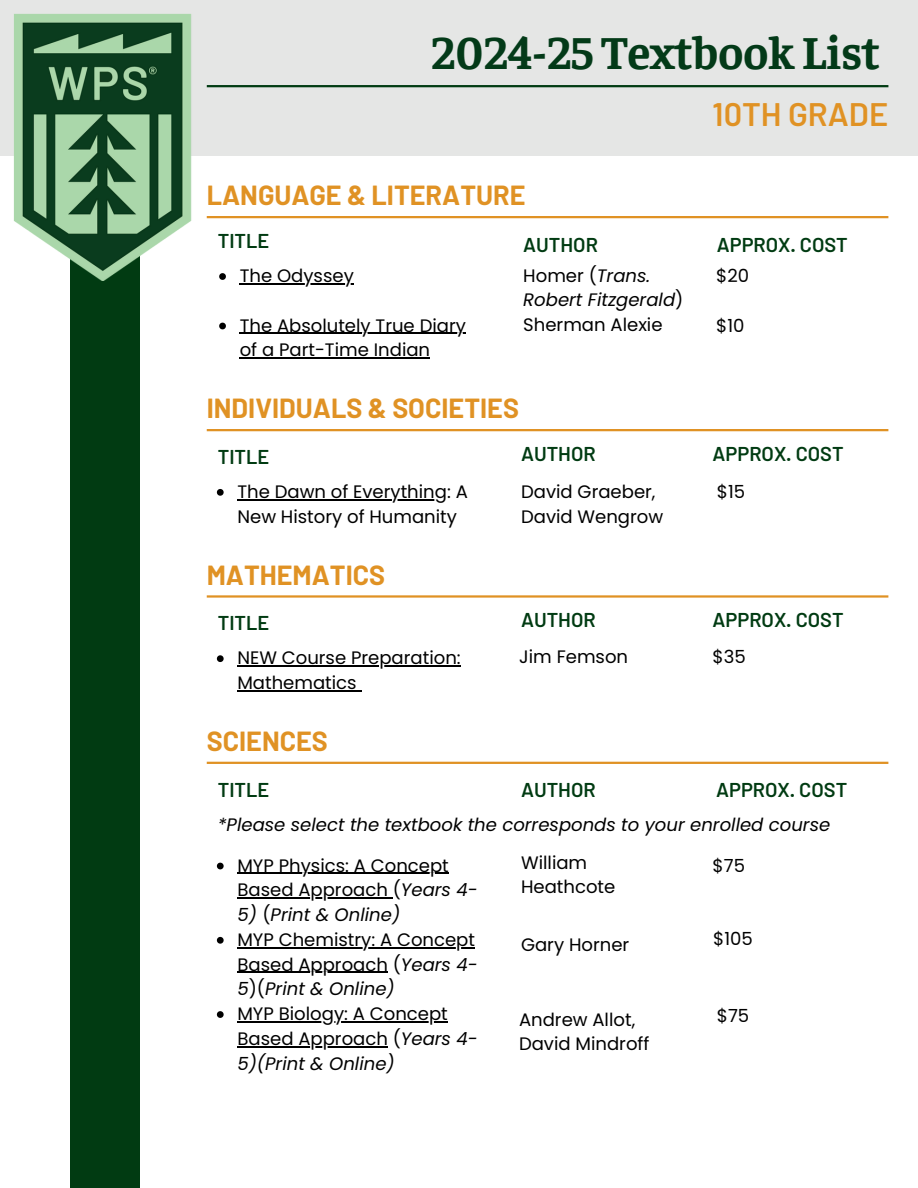
<style>
.page{position:relative;width:918px;height:1188px;background:#fff}
.page>*{position:absolute;margin:0;border:0;box-sizing:border-box;transform-origin:0 0}
.t1{font:700 46.95px "Faustina";color:#033a18}
.t2{font:600 32.55px "Barlow";color:#e09224}
.t3{font:700 27px "Barlow";color:#e09224}
.t4{font:600 19.95px "Barlow";color:#013b12}
.t5{font:18px/24.8px "Poppins";color:#000}
.t6{font:italic 18px/24.8px "Poppins";color:#000}
.s1{font-style:normal}
.s2{font-style:italic}
</style>
<div class="page">
<div style="left:70px;top:142px;width:70px;height:1046px;background:#013b12"></div>
<div style="left:0;top:0;width:918px;height:156px;background:#e5e6e5"></div>
<hr style="left:207px;top:216px;width:681px;height:2px;background:#e09224">
<hr style="left:207px;top:429px;width:681px;height:2px;background:#e09224">
<hr style="left:207px;top:595px;width:681px;height:3px;background:#e09224">
<hr style="left:207px;top:85px;width:681px;height:2px;background:#013b12">
<img style="left:14px;top:14px;width:178px;height:266px">
<svg style="left:219px;top:273px;width:7px;height:7px"></svg>
<hr style="left:240px;top:283px;width:114px;height:1px;background:#000">
<svg style="left:219px;top:323px;width:7px;height:6px"></svg>
<hr style="left:240px;top:333px;width:226px;height:1px;background:#000">
<hr style="left:240px;top:358px;width:190px;height:1px;background:#000">
<svg style="left:217px;top:489px;width:7px;height:7px"></svg>
<hr style="left:237px;top:499px;width:210px;height:1px;background:#000">
<svg style="left:217px;top:655px;width:7px;height:7px"></svg>
<hr style="left:237px;top:665px;width:224px;height:2px;background:#000">
<hr style="left:237px;top:690px;width:120px;height:1px;background:#000">
<hr style="left:207px;top:762px;width:681px;height:2px;background:#e09224">
<svg style="left:217px;top:863px;width:7px;height:6px"></svg>
<hr style="left:237px;top:873px;width:212px;height:1px;background:#000">
<hr style="left:237px;top:898px;width:156px;height:1px;background:#000">
<svg style="left:217px;top:937px;width:7px;height:7px"></svg>
<hr style="left:237px;top:947px;width:238px;height:1px;background:#000">
<hr style="left:237px;top:972px;width:151px;height:1px;background:#000">
<svg style="left:217px;top:1011px;width:7px;height:7px"></svg>
<hr style="left:237px;top:1021px;width:211px;height:1px;background:#000">
<hr style="left:237px;top:1046px;width:151px;height:1px;background:#000">
<h2 class="t1" style="left:431px;top:20px;width:450px">2024-25 Textbook List</h2>
<p class="t2" style="left:713px;top:93px;width:177px">10TH GRADE</p>
<h3 class="t3" style="left:207px;top:178px;width:320px">LANGUAGE &amp; LITERATURE</h3>
<h4 class="t4" style="left:218px;top:228px;width:53px">TITLE</h4>
<h4 class="t4" style="left:523px;top:232px;width:76px">AUTHOR</h4>
<h4 class="t5" style="left:240px;top:263px;width:116px">The Odyssey</h4>
<p class="t5" style="left:240px;top:313px;width:228px">The Absolutely True Diary of a Part-Time Indian</p>
<p class="t6" style="left:523px;top:263px;width:162px"><span class="s1">Homer (</span>Trans.<br>Robert Fitzgerald<span class="s1">)</span></p>
<p class="t5" style="left:523px;top:312px;width:141px">Sherman Alexie</p>
<h3 class="t3" style="left:207px;top:391px;width:314px">INDIVIDUALS &amp; SOCIETIES</h3>
<p class="t4" style="left:218px;top:444px;width:53px">TITLE</p>
<h4 class="t4" style="left:521px;top:441px;width:76px">AUTHOR</h4>
<h4 class="t5" style="left:237px;top:479px;width:232px">The Dawn of Everything: A<br>New History of Humanity</h4>
<h4 class="t5" style="left:521px;top:479px;width:144px">David Graeber,<br>David Wengrow</h4>
<h3 class="t3" style="left:207px;top:558px;width:180px">MATHEMATICS</h3>
<p class="t4" style="left:218px;top:610px;width:53px">TITLE</p>
<h4 class="t4" style="left:521px;top:607px;width:76px">AUTHOR</h4>
<h4 class="t5" style="left:237px;top:646px;width:225px">NEW Course Preparation:<br>Mathematics</h4>
<h4 class="t5" style="left:519px;top:644px;width:110px">Jim Femson</h4>
<h3 class="t3" style="left:207px;top:724px;width:123px">SCIENCES</h3>
<p class="t4" style="left:717px;top:232px;width:133px">APPROX. COST</p>
<p class="t5" style="left:716px;top:263px;width:34px">$20</p>
<p class="t5" style="left:716px;top:313px;width:30px">$10</p>
<p class="t4" style="left:713px;top:441px;width:133px">APPROX. COST</p>
<p class="t5" style="left:717px;top:479px;width:30px">$15</p>
<p class="t4" style="left:713px;top:607px;width:133px">APPROX. COST</p>
<p class="t5" style="left:713px;top:644px;width:35px">$35</p>
<p class="t4" style="left:218px;top:777px;width:53px">TITLE</p>
<p class="t4" style="left:716px;top:777px;width:133px">APPROX. COST</p>
<h4 class="t4" style="left:521px;top:777px;width:76px">AUTHOR</h4>
<p class="t6" style="left:218px;top:812px;width:614px">*Please select the textbook the corresponds to your enrolled course</p>
<p class="t5" style="left:713px;top:853px;width:34px">$75</p>
<p class="t5" style="left:521px;top:850px;width:96px">William<br>Heathcote</p>
<h4 class="t5" style="left:237px;top:853px;width:213px">MYP Physics: A Concept</h4>
<h4 class="t5" style="left:237px;top:878px;width:242px">Based Approach (<span class="s2">Years 4-</span></h4>
<h4 class="t5" style="left:237px;top:902px;width:239px"><span class="s2">5)</span> (<span class="s2">Print &amp; Online)<br></span>MYP Chemistry: A Concept</h4>
<p class="t5" style="left:237px;top:952px;width:242px">Based Approach (<span class="s2">Years 4-<br>5</span>)(<span class="s2">Print &amp; Online)<br></span>MYP Biology: A Concept</p>
<p class="t6" style="left:237px;top:1026px;width:242px"><span class="s1">Based Approach (</span>Years 4-<br>5)(Print &amp; Online)</p>
<p class="t5" style="left:713px;top:926px;width:41px">$105</p>
<p class="t5" style="left:521px;top:932px;width:110px">Gary Horner</p>
<p class="t5" style="left:717px;top:1003px;width:34px">$75</p>
<p class="t5" style="left:519px;top:1007px;width:132px">Andrew Allot,<br>David Mindroff</p>
</div>
